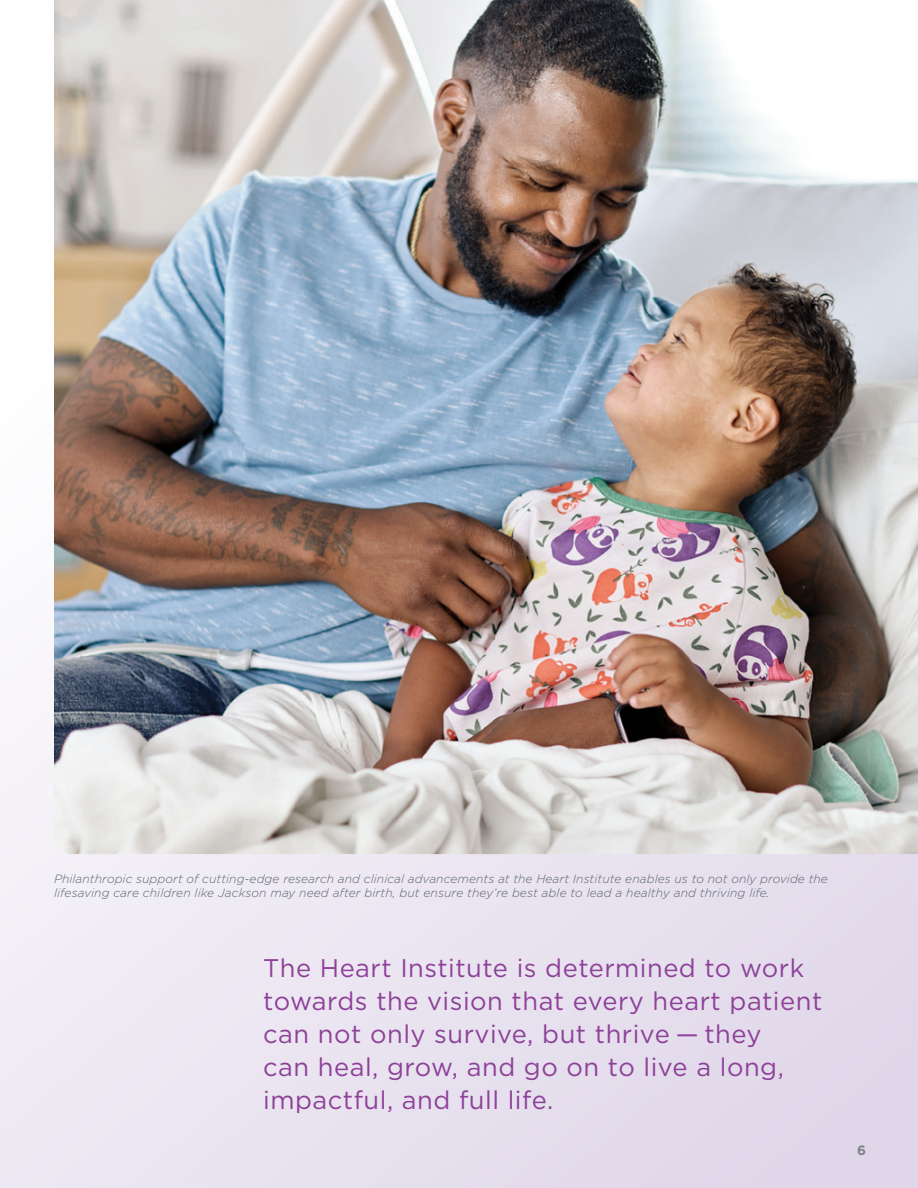
<style>
.page{position:relative;width:918px;height:1188px;background:#fff}
.page>*{position:absolute;margin:0;border:0;box-sizing:border-box;transform-origin:0 0}
.t1{font:25.5px/33px "Gotham";letter-spacing:.02em;color:#8d4198}
.t2{font:700 13.5px "Gotham";color:#808285}
.t3{font:italic 300 12px/13.5px "Gotham";letter-spacing:.005em;color:#5a6670}
</style>
<div class="page">
<svg style="left:0;top:708px;width:918px;height:480px;background:#e8e2ef"></svg>
<img style="left:54px;top:0;width:864px;height:854px">
<p class="t3" style="left:54px;top:872px;width:775px">Philanthropic support of cutting-edge research and clinical advancements at the Heart Institute enables us to not only provide the lifesaving care children like Jackson may need after birth, but ensure they’re best able to lead a healthy and thriving life.</p>
<h1 class="t1" style="left:263px;top:951px;width:561px">The Heart Institute is determined to work towards the vision that every heart patient can not only survive, but thrive — they<br>can heal, grow, and go on to live a long, impactful, and full life.</h1>
<p class="t2" style="left:857px;top:1142px;width:10px">6</p>
</div>
